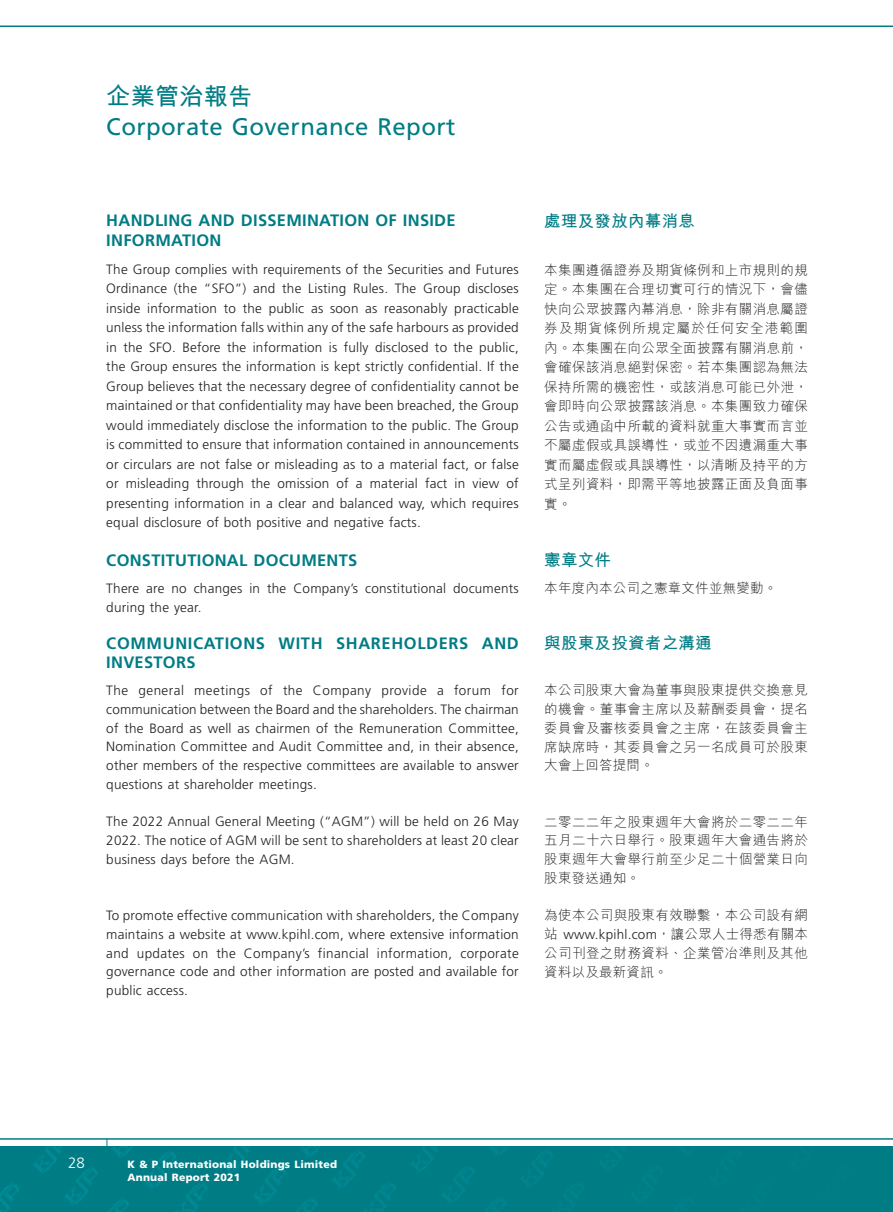
<style>
.page{position:relative;width:893px;height:1212px;background:#fff}
.page>*{position:absolute;margin:0;border:0;box-sizing:border-box;transform-origin:0 0}
.t1{font:24px "Frutiger LT Std";letter-spacing:.015em;color:#007c85}
.t2{font:24px "M Hei HK Bold E Ten B5 H";letter-spacing:.015em;color:#007c85}
.t3{font:700 16.5px/19.5px "Frutiger LT Std";letter-spacing:.015em;color:#007c85}
.t4{font:700 16.5px/18.8px "Frutiger LT Std";letter-spacing:.035em;color:#007c85}
.t5{font:16.5px "M Hei HK Bold E Ten B5 H";letter-spacing:.015em;color:#007c85}
.t6{font:300 15px "Frutiger LT Std";color:#fff}
.t7{font:300 13.5px/19.5px "Frutiger LT Std";letter-spacing:.015em;color:#231f20;text-align:justify}
.t8{font:13.5px/19.5px "M Hei HK Light E Ten B5 H";letter-spacing:.03em;color:#231f20;text-align:justify}
.t9{font:900 10.5px/13.5px "Frutiger LT Std";letter-spacing:.02em;color:#fff}
.s1{font-family:"M Hei HK Light E Ten B5 H";font-weight:400}
</style>
<div class="page">
<hr style="left:0;top:26px;width:893px;height:1px;background:#007c85">
<div style="left:0;top:1147px;width:893px;height:65px;background:#007c85"></div>
<hr style="left:0;top:1138px;width:893px;height:2px;background:#007c85">
<h1 class="t2" style="left:106px;top:87px;width:148px">企業管治報告</h1>
<h1 class="t1" style="left:106px;top:116px;width:351px">Corporate Governance Report</h1>
<p class="t3" style="left:106px;top:212px;width:351px">HANDLING AND DISSEMINATION OF INSIDE<br>INFORMATION</p>
<p class="t7" style="left:106px;top:260px;width:414px">The Group complies with requirements of the Securities and Futures Ordinance (the “SFO”) and the Listing Rules. The Group discloses inside information to the public as soon as reasonably practicable unless the information falls within any of the safe harbours as provided in the SFO. Before the information is fully disclosed to the public, the Group ensures the information is kept strictly confidential. If the Group believes that the necessary degree of confidentiality cannot be maintained or that confidentiality may have been breached, the Group would immediately disclose the information to the public. The Group is committed to ensure that information contained in announcements or circulars are not false or misleading as to a material fact, or false or misleading through the omission of a material fact in view of presenting information in a clear and balanced way, which requires equal disclosure of both positive and negative facts.</p>
<p class="t3" style="left:106px;top:551px;width:253px">CONSTITUTIONAL DOCUMENTS</p>
<p class="t7" style="left:106px;top:579px;width:414px;line-height:18.8px">There are no changes in the Company’s constitutional documents during the year.</p>
<p class="t4" style="left:106px;top:635px;width:414px">COMMUNICATIONS WITH SHAREHOLDERS AND<br>INVESTORS</p>
<p class="t7" style="left:106px;top:682px;width:414px;line-height:18.8px">The general meetings of the Company provide a forum for communication between the Board and the shareholders. The chairman of the Board as well as chairmen of the Remuneration Committee, Nomination Committee and Audit Committee and, in their absence, other members of the respective committees are available to answer questions at shareholder meetings.</p>
<p class="t7" style="left:106px;top:813px;width:414px;line-height:18.8px">The 2022 Annual General Meeting (“AGM”) will be held on 26 May 2022. The notice of AGM will be sent to shareholders at least 20 clear business days before the AGM.</p>
<p class="t7" style="left:106px;top:907px;width:414px;line-height:18.8px">To promote effective communication with shareholders, the Company maintains a website at www.kpihl.com, where extensive information and updates on the Company’s financial information, corporate governance code and other information are posted and available for public access.</p>
<p class="t5" style="left:544px;top:215px;width:152px">處理及發放內幕消息</p>
<p class="t8" style="left:544px;top:262px;width:265px">本集團遵循證券及期貨條例和上市規則的規定。本集團在合理切實可行的情況下，會儘快向公眾披露內幕消息，除非有關消息屬證券及期貨條例所規定屬於任何安全港範圍內。本集團在向公眾全面披露有關消息前，會確保該消息絕對保密。若本集團認為無法保持所需的機密性，或該消息可能已外泄，會即時向公眾披露該消息。本集團致力確保公告或通函中所載的資料就重大事實而言並不屬虛假或具誤導性，或並不因遺漏重大事實而屬虛假或具誤導性，以清晰及持平的方式呈列資料，即需平等地披露正面及負面事實。</p>
<p class="t5" style="left:544px;top:553px;width:68px">憲章文件</p>
<p class="t8" style="left:544px;top:580px;width:235px">本年度內本公司之憲章文件並無變動。</p>
<p class="t5" style="left:544px;top:637px;width:169px">與股東及投資者之溝通</p>
<p class="t8" style="left:544px;top:683px;width:265px;line-height:18.8px">本公司股東大會為董事與股東提供交換意見的機會。董事會主席以及薪酬委員會，提名委員會及審核委員會之主席，在該委員會主席缺席時，其委員會之另一名成員可於股東大會上回答提問。</p>
<p class="t8" style="left:544px;top:814px;width:265px;line-height:18.8px">二零二二年之股東週年大會將於二零二二年五月二十六日舉行。股東週年大會通告將於股東週年大會舉行前至少足二十個營業日向股東發送通知。</p>
<p class="t8" style="left:544px;top:907px;width:265px">為使本公司與股東有效聯繫，本公司設有網</p>
<p class="t7" style="left:544px;top:925px;width:265px"><span class="s1">站</span> www.kpihl.com<span class="s1">，讓公眾人士得悉有關本</span></p>
<p class="t8" style="left:544px;top:945px;width:265px;line-height:18.8px">公司刊登之財務資料、企業管冶準則及其他資料以及最新資訊。</p>
<p class="t6" style="left:68px;top:1156px;width:18px">28</p>
<p class="t9" style="left:128px;top:1158px;width:211px">K &amp; P International Holdings Limited<br>Annual Report 2021</p>
</div>
